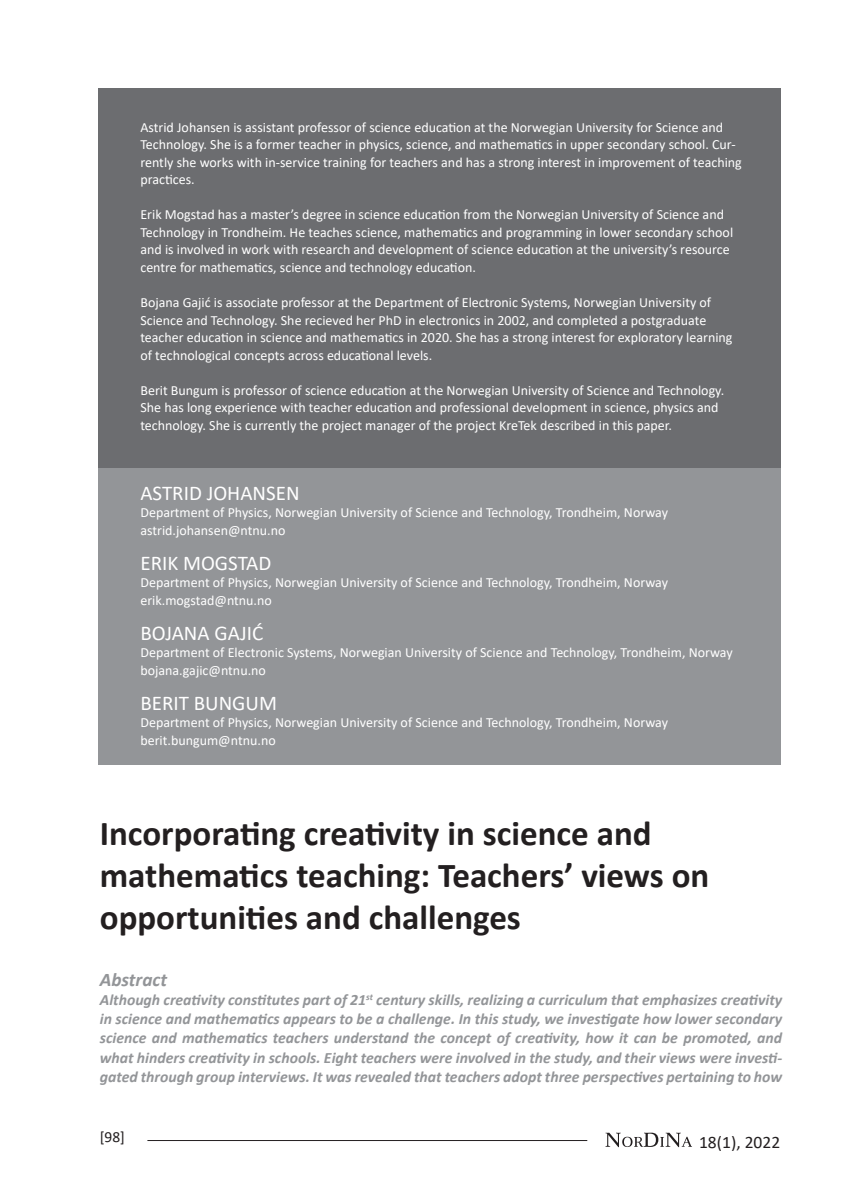
<style>
.page{position:relative;width:844px;height:1191px;background:#fff}
.page>*{position:absolute;margin:0;border:0;box-sizing:border-box;transform-origin:0 0}
.Tittel{font:700 35px/42px "Calibri";color:#231f20}
.Topptekst{font:21px "Calibri";color:#fff}
.Ingress{font:italic 700 19.25px "Calibri";color:#939598}
.t1{font:17.5px "Calibri";color:#231f20}
.Ingress-2{font:italic 700 15.75px/19.2px "Calibri";color:#939598;text-align:justify}
.t2{font:15.4px "Calibri";color:#231f20}
.Topptekst-2{font:14px/17.5px "Calibri";color:#fff}
</style>
<div class="page">
<hr style="left:147px;top:1140px;width:440px;height:1px;background:#231f20">
<svg style="left:605px;top:1132px;width:86px;height:15px"></svg>
<div style="left:98px;top:89px;width:682px;height:380px;background:#6c6d70"></div>
<div style="left:98px;top:468px;width:682px;height:296px;background:#939598"></div>
<p class="Topptekst-2" style="left:140px;top:118px;width:603px">Astrid Johansen is assistant professor of science education at the Norwegian University for Science and Technology. She is a former teacher in physics, science, and mathematics in upper secondary school. Cur&shy;rently she works with in-service training for teachers and has a strong interest in improvement of teaching practices.</p>
<p class="Topptekst-2" style="left:140px;top:206px;width:594px">Erik Mogstad has a master’s degree in science education from the Norwegian University of Science and Technology in Trondheim. He teaches science, mathematics and programming in lower secondary school and is involved in work with research and development of science education at the university’s resource centre for mathematics, science and technology education.</p>
<p class="Topptekst-2" style="left:140px;top:293px;width:593px">Bojana Gajić is associate professor at the Department of Electronic Systems, Norwegian University of Science and Technology. She recieved her PhD in electronics in 2002, and completed a postgraduate teacher education in science and mathematics in 2020. She has a strong interest for exploratory learning of technological concepts across educational levels.</p>
<p class="Topptekst-2" style="left:140px;top:381px;width:585px">Berit Bungum is professor of science education at the Norwegian University of Science and Technology.<br>She has long experience with teacher education and professional development in science, physics and technology. She is currently the project manager of the project KreTek described in this paper.</p>
<p class="Topptekst" style="left:140px;top:478px;width:161px">ASTRID JOHANSEN</p>
<p class="Topptekst-2" style="left:140px;top:503px;width:529px">Department of Physics, Norwegian University of Science and Technology, Trondheim, Norway</p>
<p class="Topptekst-2" style="left:140px;top:521px;width:147px">astrid.johansen@ntnu.no</p>
<p class="Topptekst" style="left:140px;top:548px;width:132px">ERIK MOGSTAD</p>
<p class="Topptekst-2" style="left:140px;top:573px;width:529px">Department of Physics, Norwegian University of Science and Technology, Trondheim, Norway</p>
<p class="Topptekst-2" style="left:140px;top:591px;width:133px">erik.mogstad@ntnu.no</p>
<p class="Topptekst" style="left:140px;top:618px;width:124px">BOJANA GAJIĆ</p>
<p class="Topptekst-2" style="left:140px;top:643px;width:593px">Department of Electronic Systems, Norwegian University of Science and Technology, Trondheim, Norway</p>
<p class="Topptekst-2" style="left:140px;top:661px;width:127px">bojana.gajic@ntnu.no</p>
<p class="Topptekst" style="left:140px;top:688px;width:138px">BERIT BUNGUM</p>
<p class="Topptekst-2" style="left:140px;top:713px;width:529px">Department of Physics, Norwegian University of Science and Technology, Trondheim, Norway</p>
<p class="Topptekst-2" style="left:140px;top:731px;width:137px">berit.bungum@ntnu.no</p>
<p class="Tittel" style="left:100px;top:812px;width:553px">Incorporating creativity in science and</p>
<p class="Tittel" style="left:100px;top:854px;width:611px">mathematics teaching: Teachers’ views on opportunities and challenges</p>
<p class="Ingress" style="left:100px;top:965px;width:69px">Abstract</p>
<p class="Ingress-2" style="left:100px;top:989px;width:683px">Although creativity constitutes part of 21<sup>st</sup> century skills, realizing a curriculum that emphasizes creativity in science and mathematics appears to be a challenge. In this study, we investigate how lower secondary science and mathematics teachers understand the concept of creativity, how it can be promoted, and what hinders creativity in schools. Eight teachers were involved in the study, and their views were investi&shy;gated through group interviews. It was revealed that teachers adopt three perspectives pertaining to how</p>
<p class="t2" style="left:100px;top:1125px;width:27px">[98]</p>
<p class="t1" style="left:699px;top:1129px;width:83px">18(1), 2022</p>
</div>
